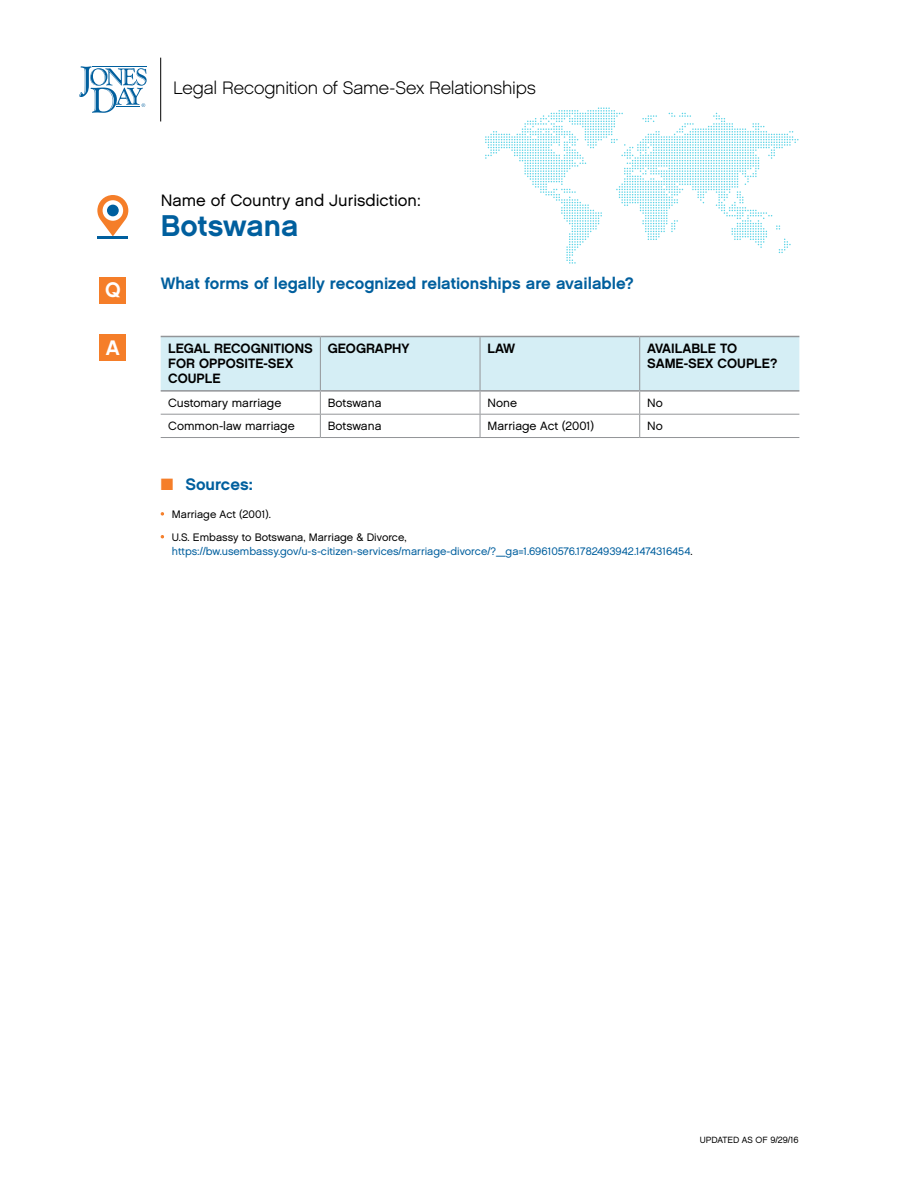
<style>
.page{position:relative;width:918px;height:1188px;background:#fff}
.page>*{position:absolute;margin:0;border:0;box-sizing:border-box;transform-origin:0 0}
.CNTRY{font:30px "Chalet New York Nineteen Sixty";color:#005f9e}
.t1{font:21px "Chalet New York Nineteen Sixty";color:#fff}
.t2{font:18px "Chalet English Channel";letter-spacing:-.01em;color:#000}
.Q{font:16.5px "Chalet New York Nineteen Sixty";color:#005f9e}
.CNTRY-2{font:16.5px "Chalet London Nineteen Sixty";color:#000}
.SRC_Header_Bold_U_LC{font:16.5px "Chalet New York Nineteen Sixty";color:#005f9e}
.TBL_HEAD_B{font:13.5px/15px "Chalet New York Nineteen Sixty";color:#000}
.TBL_BC{font:12px "Chalet London Nineteen Sixty";color:#000}
.t3{font:10.8px/13.8px "Chalet London Nineteen Sixty";color:#005f9e}
.t4{font:10.8px "Chalet London Nineteen Sixty";color:#000}
.t5{font:9px "Chalet London Nineteen Sixty";color:#000}
.s1{color:#f57e29}
.s2{color:#000}
</style>
<div class="page">
<hr style="left:320px;top:437px;width:160px;height:1px;background:#939598">
<hr style="left:480px;top:437px;width:160px;height:1px;background:#939598">
<hr style="left:161px;top:437px;width:159px;height:1px;background:#939598">
<svg style="left:161px;top:336px;width:638px;height:101px"></svg>
<hr style="left:640px;top:437px;width:159px;height:1px;background:#939598">
<hr style="left:161px;top:336px;width:159px;height:1px;background:#939598">
<hr style="left:161px;top:390px;width:159px;height:2px;background:#939598">
<hr style="left:320px;top:337px;width:1px;height:53px;background:#939598">
<hr style="left:640px;top:336px;width:159px;height:1px;background:#939598">
<hr style="left:640px;top:390px;width:159px;height:2px;background:#939598">
<hr style="left:639px;top:337px;width:1px;height:53px;background:#939598">
<svg style="left:97px;top:195px;width:31px;height:41px"></svg>
<div style="left:103px;top:200px;width:20px;height:21px;background:#fff;border-radius:50%"></div>
<div style="left:107px;top:205px;width:12px;height:11px;background:#005f9e;border-radius:50%"></div>
<hr style="left:97px;top:236px;width:31px;height:3px;background:#005f9e">
<div style="left:100px;top:277px;width:26px;height:26px;background:#f57e29"></div>
<div style="left:100px;top:335px;width:26px;height:26px;background:#f57e29"></div>
<svg style="left:485px;top:107px;width:314px;height:157px"></svg>
<hr style="left:160px;top:58px;width:1px;height:63px;background:#000">
<svg style="left:79px;top:66px;width:68px;height:47px"></svg>
<p class="t1" style="left:105px;top:277px;width:17px">Q</p>
<p class="t1" style="left:106px;top:335px;width:16px">A</p>
<p class="t2" style="left:173px;top:77px;width:364px">Legal Recognition of Same-Sex Relationships</p>
<p class="CNTRY-2" style="left:161px;top:191px;width:262px">Name of Country and Jurisdiction:</p>
<p class="CNTRY" style="left:161px;top:208px;width:140px">Botswana</p>
<p class="Q" style="left:161px;top:273px;width:475px">What forms of legally recognized relationships are available?</p>
<p class="TBL_HEAD_B" style="left:168px;top:341px;width:146px">LEGAL RECOGNITIONS<br>FOR OPPOSITE-SEX<br>COUPLE</p>
<p class="TBL_HEAD_B" style="left:328px;top:341px;width:83px">GEOGRAPHY</p>
<p class="TBL_HEAD_B" style="left:488px;top:341px;width:29px">LAW</p>
<p class="TBL_HEAD_B" style="left:647px;top:341px;width:132px">AVAILABLE TO<br>SAME-SEX COUPLE?</p>
<p class="TBL_BC" style="left:168px;top:395px;width:115px">Customary marriage</p>
<p class="TBL_BC" style="left:328px;top:395px;width:55px">Botswana</p>
<p class="TBL_BC" style="left:488px;top:395px;width:31px">None</p>
<p class="TBL_BC" style="left:647px;top:395px;width:17px">No</p>
<p class="TBL_BC" style="left:168px;top:419px;width:128px">Common-law marriage</p>
<p class="TBL_BC" style="left:328px;top:419px;width:55px">Botswana</p>
<p class="TBL_BC" style="left:488px;top:419px;width:108px">Marriage Act (2001)</p>
<p class="TBL_BC" style="left:647px;top:419px;width:17px">No</p>
<p class="SRC_Header_Bold_U_LC" style="left:161px;top:475px;width:94px"><span class="s1">■</span> Sources:</p>
<p class="t4" style="left:161px;top:507px;width:112px"><span class="s1">•</span> Marriage Act (2001).</p>
<p class="t3" style="left:172px;top:530px;width:522px;text-indent:-11px"><span class="s1">•</span> <span class="s2">U.S. Embassy to Botswana, Marriage &amp; Divorce, </span>https://bw.usembassy.gov/u-s-citizen-services/marriage-divorce/?_ga=1.69610576.1782493942.1474316454<span class="s2">.</span></p>
<p class="t5" style="left:700px;top:1135px;width:100px">UPDATED AS OF 9/29/16</p>
</div>
